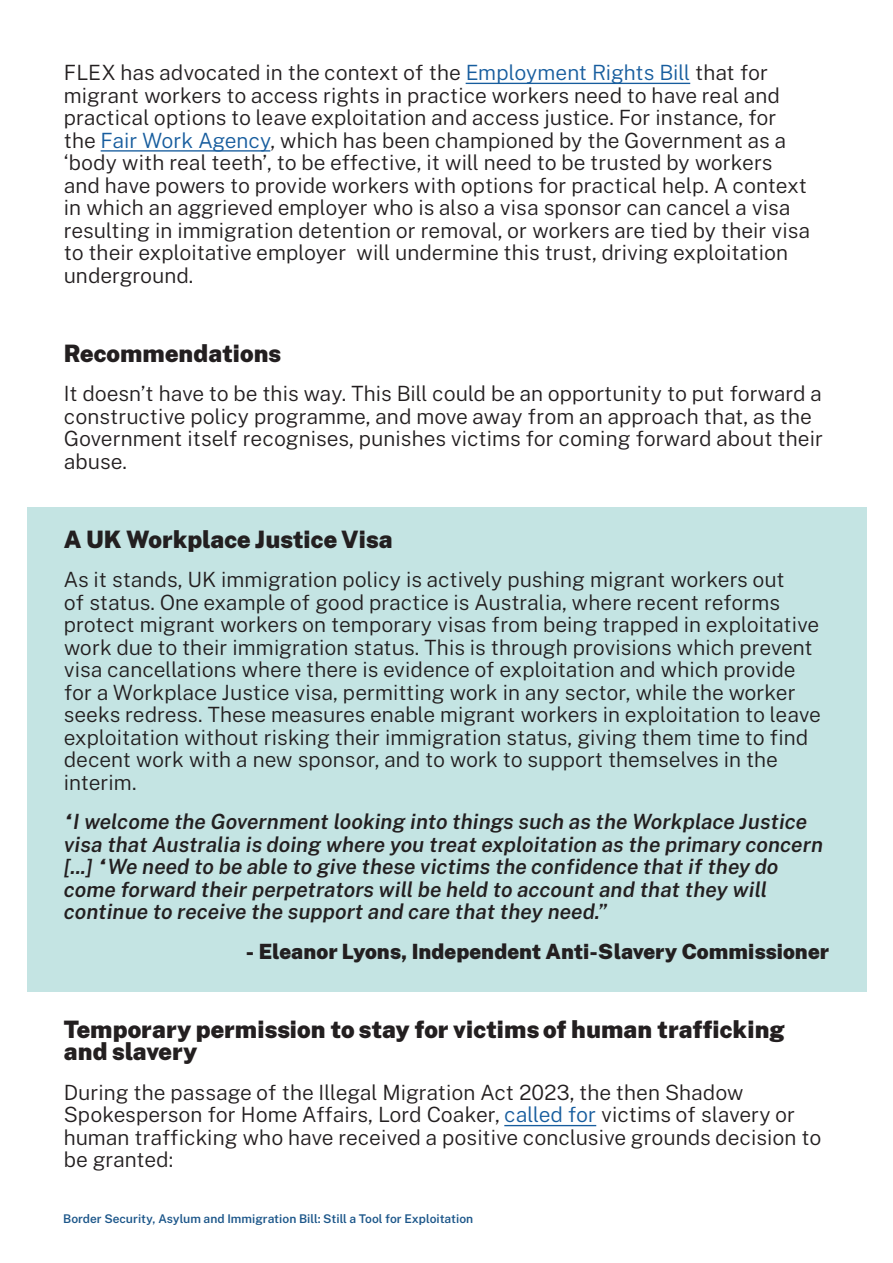
<style>
.page{position:relative;width:893px;height:1263px;background:#fff}
.page>*{position:absolute;margin:0;border:0;box-sizing:border-box;transform-origin:0 0}
.t1{font:900 24px/22.5px "Public Sans";color:#231f20}
.t2{font:300 21px/22.5px "Public Sans";color:#231f20}
.t3{font:italic 600 21px/22.5px "Public Sans";color:#231f20}
.t4{font:900 21px "Public Sans";color:#231f20}
.t5{font:600 12px "Public Sans";color:#1d578a}
.s1{color:#175d9e}
</style>
<div class="page">
<div style="left:27px;top:507px;width:839px;height:485px;background:#c4e4e3"></div>
<hr style="left:466px;top:83px;width:224px;height:1px;background:#175d9e">
<hr style="left:101px;top:150px;width:169px;height:2px;background:#175d9e">
<hr style="left:504px;top:1125px;width:92px;height:1px;background:#175d9e">
<p class="t2" style="left:64px;top:60px;width:748px">FLEX has advocated in the context of the <span class="s1">Employment Rights Bill</span> that for migrant workers to access rights in practice workers need to have real and practical options to leave exploitation and access justice. For instance, for the <span class="s1">Fair Work Agency</span>, which has been championed by the Government as a ‘body with real teeth’, to be effective, it will need to be trusted by workers and have powers to provide workers with options for practical help. A context in which an aggrieved employer who is also a visa sponsor can cancel a visa resulting in immigration detention or removal, or workers are tied by their visa to their exploitative employer will undermine this trust, driving exploitation underground.</p>
<p class="t1" style="left:64px;top:341px;width:219px">Recommendations</p>
<p class="t2" style="left:64px;top:381px;width:761px">It doesn’t have to be this way. This Bill could be an opportunity to put forward a constructive policy programme, and move away from an approach that, as the Government itself recognises, punishes victims for coming forward about their abuse.</p>
<p class="t1" style="left:64px;top:527px;width:331px">A UK Workplace Justice Visa</p>
<p class="t2" style="left:64px;top:567px;width:759px">As it stands, UK immigration policy is actively pushing migrant workers out<br>of status. One example of good practice is Australia, where recent reforms protect migrant workers on temporary visas from being trapped in exploitative work due to their immigration status. This is through provisions which prevent visa cancellations where there is evidence of exploitation and which provide for a Workplace Justice visa, permitting work in any sector, while the worker seeks redress. These measures enable migrant workers in exploitation to leave exploitation without risking their immigration status, giving them time to find decent work with a new sponsor, and to work to support themselves in the interim.</p>
<p class="t3" style="left:64px;top:810px;width:761px">“I welcome the Government looking into things such as the Workplace Justice visa that Australia is doing where you treat exploitation as the primary concern [...] “We need to be able to give these victims the confidence that if they do come forward their perpetrators will be held to account and that they will continue to receive the support and care that they need.”</p>
<p class="t4" style="left:246px;top:935px;width:585px">- Eleanor Lyons, Independent Anti-Slavery Commissioner</p>
<p class="t1" style="left:64px;top:1017px;width:723px">Temporary permission to stay for victims of human trafficking and slavery</p>
<p class="t2" style="left:64px;top:1080px;width:759px">During the passage of the Illegal Migration Act 2023, the then Shadow Spokesperson for Home Affairs, Lord Coaker, <span class="s1">called for</span> victims of slavery or human trafficking who have received a positive conclusive grounds decision to be granted:</p>
<p class="t5" style="left:63px;top:1210px;width:412px">Border Security, Asylum and Immigration Bill: Still a Tool for Exploitation</p>
</div>
